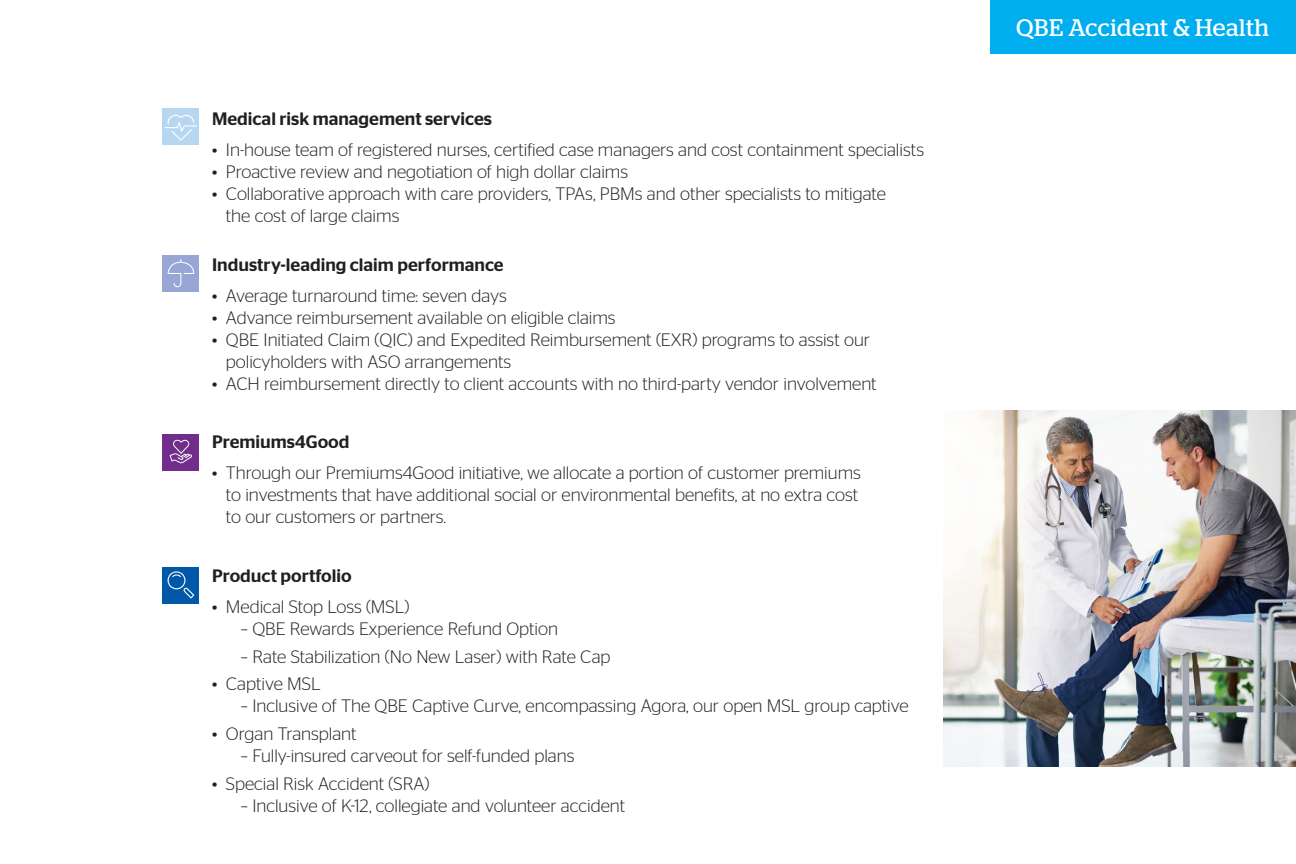
<style>
.page{position:relative;width:1296px;height:864px;background:#fff}
.page>*{position:absolute;margin:0;border:0;box-sizing:border-box;transform-origin:0 0}
.Body{font:24px "Stag";letter-spacing:.02em;color:#fff}
.t1{font:300 18px/22px "Stag Sans";color:#231f20}
.t2{font:500 18px "Stag Sans";color:#231f20}
</style>
<div class="page">
<div style="left:991px;top:0;width:305px;height:54px;background:#00aeef"></div>
<img style="left:943px;top:411px;width:353px;height:355px">
<div style="left:163px;top:109px;width:36px;height:36px;background:#b7d6f0"></div>
<div style="left:163px;top:256px;width:36px;height:36px;background:#97a6d4"></div>
<svg style="left:168px;top:259px;width:26px;height:28px"></svg>
<div style="left:163px;top:434px;width:36px;height:37px;background:#702d8b"></div>
<svg style="left:170px;top:439px;width:22px;height:24px"></svg>
<div style="left:163px;top:567px;width:36px;height:37px;background:#0158a6"></div>
<svg style="left:168px;top:571px;width:26px;height:27px"></svg>
<svg style="left:165px;top:115px;width:32px;height:26px"></svg>
<p class="t2" style="left:212px;top:109px;width:281px">Medical risk management services</p>
<p class="t1" style="left:212px;top:139px;width:713px">• In-house team of registered nurses, certified case managers and cost containment specialists</p>
<p class="t1" style="left:212px;top:161px;width:417px">• Proactive review and negotiation of high dollar claims</p>
<p class="t1" style="left:226px;top:183px;width:662px;text-indent:-14px">• Collaborative approach with care providers, TPAs, PBMs and other specialists to mitigate the cost of large claims</p>
<p class="t2" style="left:212px;top:254px;width:293px">Industry-leading claim performance</p>
<p class="t1" style="left:212px;top:284px;width:296px">• Average turnaround time: seven days</p>
<p class="t1" style="left:212px;top:306px;width:405px">• Advance reimbursement available on eligible claims</p>
<p class="t1" style="left:226px;top:328px;width:646px;text-indent:-14px">• QBE Initiated Claim (QIC) and Expedited Reimbursement (EXR) programs to assist our policyholders with ASO arrangements</p>
<p class="t1" style="left:212px;top:372px;width:666px">• ACH reimbursement directly to client accounts with no third-party vendor involvement</p>
<p class="t2" style="left:212px;top:432px;width:139px">Premiums4Good</p>
<p class="t1" style="left:226px;top:462px;width:636px;text-indent:-14px">• Through our Premiums4Good initiative, we allocate a portion of customer premiums to investments that have additional social or environmental benefits, at no extra cost to our customers or partners.</p>
<p class="t2" style="left:212px;top:565px;width:141px">Product portfolio</p>
<p class="t1" style="left:212px;top:595px;width:199px">• Medical Stop Loss (MSL)</p>
<p class="t1" style="left:241px;top:617px;width:319px">– QBE Rewards Experience Refund Option</p>
<p class="t1" style="left:241px;top:645px;width:371px">– Rate Stabilization (No New Laser) with Rate Cap</p>
<p class="t1" style="left:212px;top:673px;width:110px">• Captive MSL</p>
<p class="t1" style="left:241px;top:695px;width:669px">– Inclusive of The QBE Captive Curve, encompassing Agora, our open MSL group captive</p>
<p class="t1" style="left:212px;top:723px;width:146px">• Organ Transplant</p>
<p class="t1" style="left:241px;top:745px;width:335px">– Fully-insured carveout for self-funded plans</p>
<p class="t1" style="left:212px;top:772px;width:219px">• Special Risk Accident (SRA)</p>
<p class="t1" style="left:241px;top:794px;width:386px">– Inclusive of K-12, collegiate and volunteer accident</p>
<p class="Body" style="left:1016px;top:14px;width:254px">QBE Accident &amp; Health</p>
</div>
